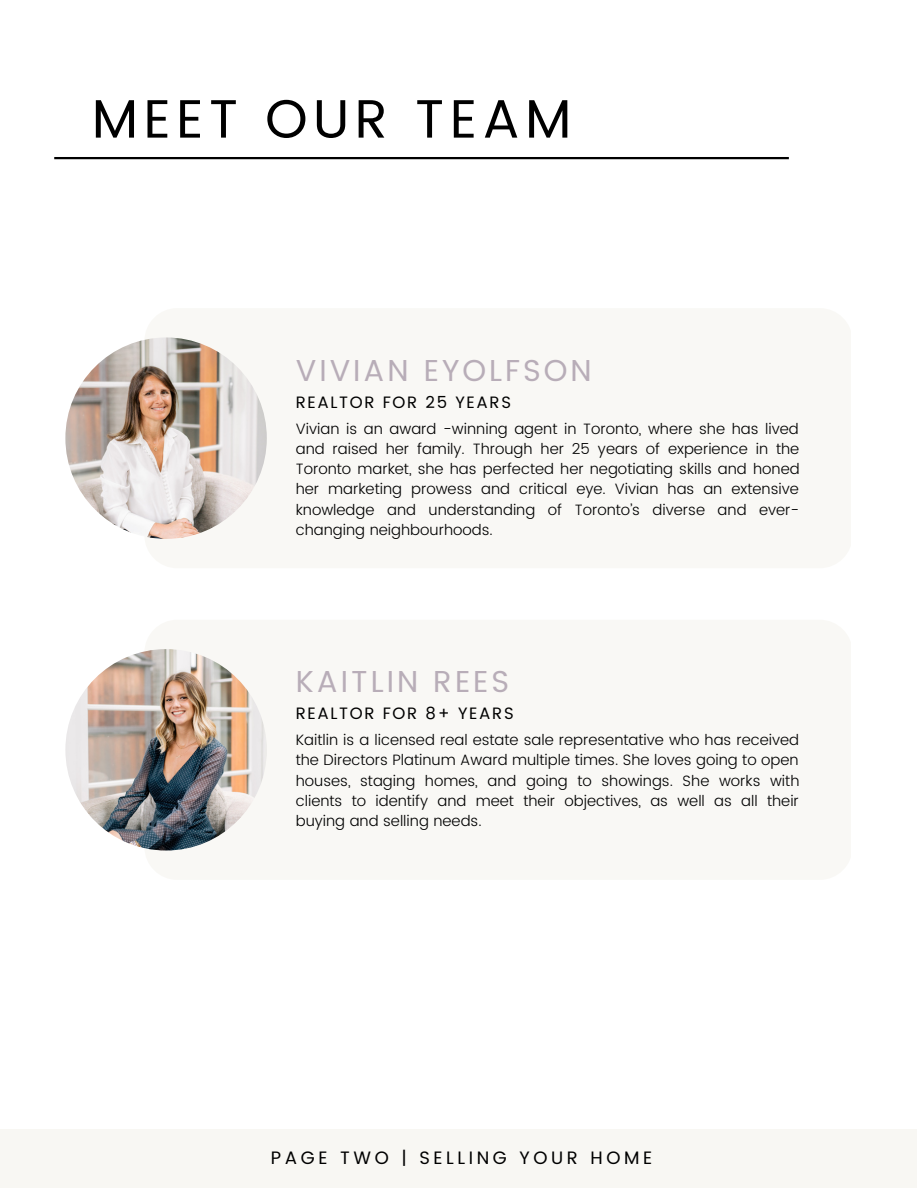
<style>
.page{position:relative;width:918px;height:1188px;background:#fff}
.page>*{position:absolute;margin:0;border:0;box-sizing:border-box;transform-origin:0 0}
.t1{font:54px "Poppins";letter-spacing:.1em;color:#000}
.t2{font:30.3px "Poppins";letter-spacing:.1em;color:#b8adb8}
.t3{font:18px "Poppins";letter-spacing:.2em;color:#000}
.t4{font:16.5px "Poppins";letter-spacing:.1em;color:#000}
.t5{font:300 15px/20.2px "Poppins";color:#000;text-align:justify}
</style>
<div class="page">
<div style="left:144px;top:308px;width:707px;height:260px;background:#f8f7f3;border-radius:33px"></div>
<img style="left:65px;top:337px;width:202px;height:202px;border-radius:50%">
<div style="left:144px;top:620px;width:707px;height:260px;background:#f8f7f3;border-radius:33px"></div>
<img style="left:65px;top:649px;width:202px;height:202px;border-radius:50%">
<div style="left:0;top:1130px;width:916px;height:58px;background:#f8f7f3"></div>
<hr style="left:54px;top:157px;width:735px;height:2px;background:#000">
<h1 class="t1" style="left:92px;top:87px;width:481px">MEET OUR TEAM</h1>
<h2 class="t2" style="left:296px;top:352px;width:297px">VIVIAN EYOLFSON</h2>
<p class="t4" style="left:296px;top:392px;width:217px">REALTOR FOR 25 YEARS</p>
<p class="t5" style="left:296px;top:418px;width:505px">Vivian is an award -winning agent in Toronto, where she has lived and raised her family. Through her 25 years of experience in the Toronto market, she has perfected her negotiating skills and honed her marketing prowess and critical eye. Vivian has an extensive knowledge and understanding of Toronto’s diverse and ever&shy;changing neighbourhoods.</p>
<h2 class="t2" style="left:296px;top:664px;width:215px">KAITLIN REES</h2>
<p class="t4" style="left:296px;top:704px;width:220px">REALTOR FOR 8+ YEARS</p>
<p class="t5" style="left:296px;top:730px;width:505px">Kaitlin is a licensed real estate sale representative who has received the Directors Platinum Award multiple times. She loves going to open houses, staging homes, and going to showings. She works with clients to identify and meet their objectives, as well as all their buying and selling needs.</p>
<p class="t3" style="left:271px;top:1147px;width:383px">PAGE TWO | SELLING YOUR HOME</p>
</div>
